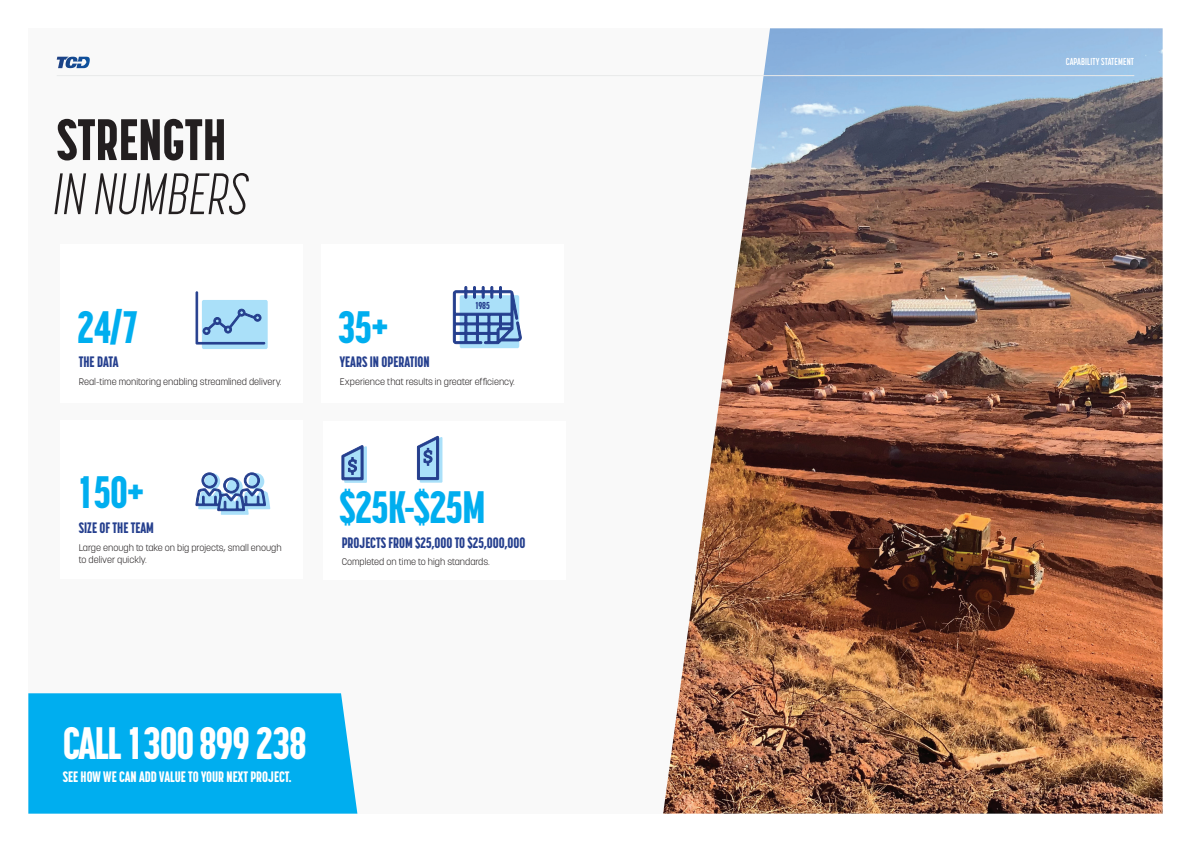
<style>
.page{position:relative;width:1191px;height:842px;background:#fff}
.page>*{position:absolute;margin:0;border:0;box-sizing:border-box;transform-origin:0 0}
.t1{font:300 57.8px "Korolev Compressed";color:#231f20}
.t2{font:800 57.8px "Korolev Compressed";color:#231f20}
.Numbers_Expertise{font:800 45px "Korolev Compressed";letter-spacing:-.025em;color:#00aeef}
.Numbers_Expertise-2{font:800 45px "Korolev Compressed";letter-spacing:-.025em;color:#fff}
.t3{font:800 15px "Korolev Compressed";color:#253f8e}
.t4{font:800 15px "Korolev Compressed";color:#fff}
.t5{font:700 10px "Korolev Compressed";letter-spacing:.01em;color:#fff}
.t6{font:800 10px "Korolev Compressed";color:#253f8e}
.Body_Copy{font:300 9.5px/12px "Korolev";color:#231f20}
</style>
<div class="page">
<div style="left:28px;top:28px;width:1134px;height:786px;background:#f9f9f9"></div>
<img style="left:663px;top:28px;width:499px;height:786px">
<svg style="left:76px;top:57px;width:13px;height:11px"></svg>
<hr style="left:57px;top:75px;width:1077px;height:1px;background:#e9eaea">
<div style="left:60px;top:244px;width:243px;height:159px;background:#fff"></div>
<div style="left:60px;top:420px;width:243px;height:158px;background:#fff"></div>
<div style="left:323px;top:421px;width:242px;height:158px;background:#fff"></div>
<div style="left:321px;top:244px;width:243px;height:159px;background:#fff"></div>
<div style="left:202px;top:300px;width:66px;height:49px;background:#aae0f9;border-radius:2px"></div>
<svg style="left:453px;top:286px;width:69px;height:62px;background:#84a7d1"></svg>
<svg style="left:341px;top:445px;width:26px;height:38px"></svg>
<svg style="left:417px;top:436px;width:25px;height:47px"></svg>
<svg style="left:195px;top:291px;width:70px;height:54px"></svg>
<svg style="left:195px;top:472px;width:75px;height:43px"></svg>
<div style="left:28px;top:693px;width:329px;height:121px;background:#00aeef"></div>
<p class="t2" style="left:57px;top:106px;width:171px">STRENGTH</p>
<p class="t1" style="left:51px;top:162px;width:205px">IN NUMBERS</p>
<p class="Numbers_Expertise" style="left:77px;top:300px;width:64px">24/7</p>
<h3 class="t3" style="left:79px;top:353px;width:41px">THE DATA</h3>
<p class="Body_Copy" style="left:79px;top:376px;width:204px">Real-time monitoring enabling streamlined delivery.</p>
<p class="Numbers_Expertise" style="left:77px;top:466px;width:69px">150+</p>
<h3 class="t3" style="left:79px;top:519px;width:77px">SIZE OF THE TEAM</h3>
<p class="Body_Copy" style="left:79px;top:541px;width:204px">Large enough to take on big projects, small enough to deliver quickly.</p>
<p class="Numbers_Expertise" style="left:338px;top:300px;width:52px">35+</p>
<p class="t6" style="left:476px;top:300px;width:15px">1985</p>
<h3 class="t3" style="left:340px;top:353px;width:91px">YEARS IN OPERATION</h3>
<p class="Body_Copy" style="left:340px;top:376px;width:176px">Experience that results in greater efficiency.</p>
<p class="Numbers_Expertise" style="left:339px;top:481px;width:148px">$25K-$25M</p>
<h3 class="t3" style="left:342px;top:534px;width:185px">PROJECTS FROM $25,000 TO $25,000,000</h3>
<p class="Body_Copy" style="left:342px;top:556px;width:150px">Completed on time to high standards.</p>
<p class="Numbers_Expertise-2" style="left:63px;top:716px;width:246px">CALL 1300 899 238</p>
<h3 class="t4" style="left:63px;top:768px;width:230px">SEE HOW WE CAN ADD VALUE TO YOUR NEXT PROJECT.</h3>
<p class="t5" style="left:1065px;top:56px;width:70px">CAPABILITY STATEMENT</p>
</div>
